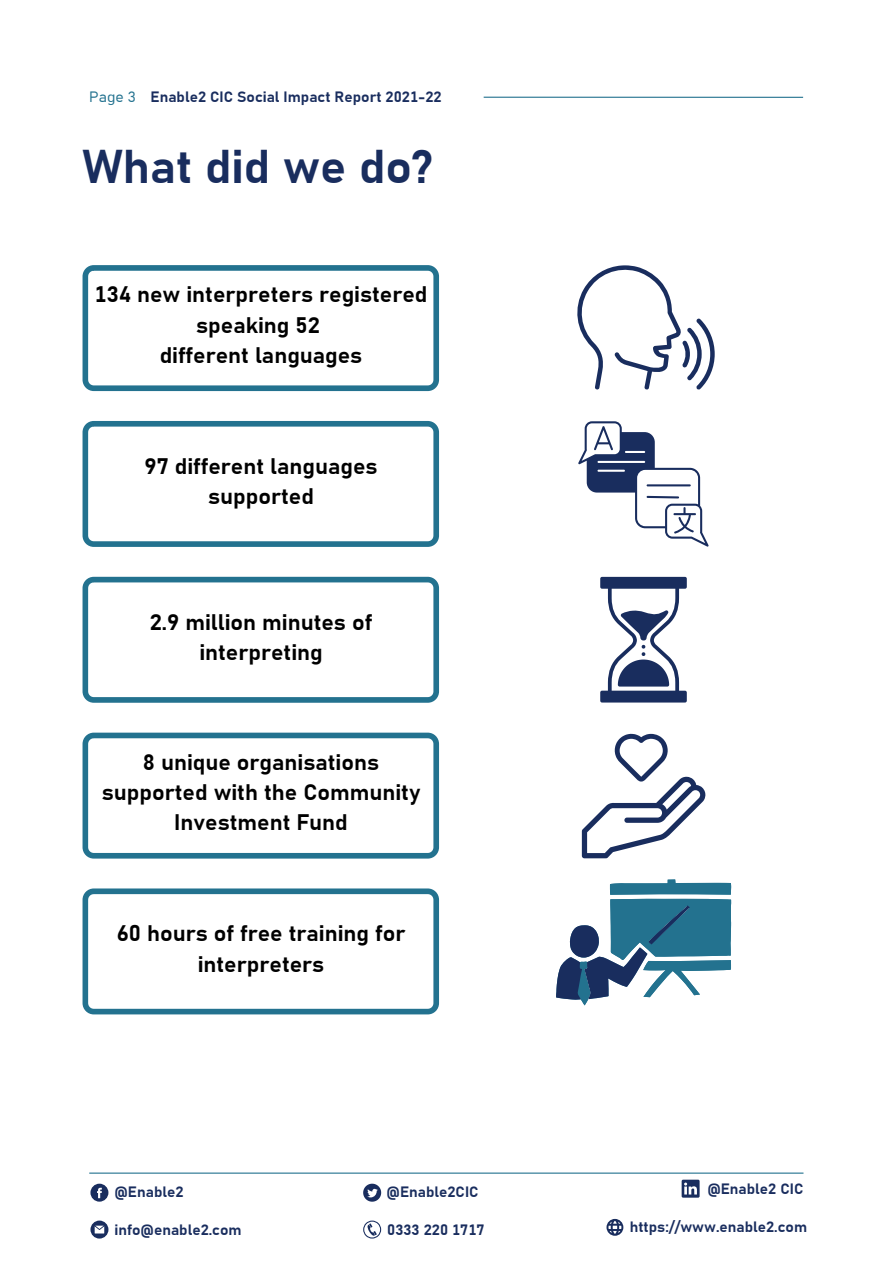
<style>
.page{position:relative;width:893px;height:1264px;background:#fff}
.page>*{position:absolute;margin:0;border:0;box-sizing:border-box;transform-origin:0 0}
.t1{font:700 47.25px "Grandview";color:#192d5e}
.t2{font:700 22.5px/30.3px "Grandview";color:#000;text-align:center}
.t3{font:700 15px "Grandview";color:#192d5e}
.t4{font:15px "Grandview";color:#23728f}
</style>
<div class="page">
<hr style="left:89px;top:1172px;width:714px;height:1px;background:#23728f">
<svg style="left:90px;top:1183px;width:18px;height:18px"></svg>
<svg style="left:363px;top:1183px;width:18px;height:18px"></svg>
<svg style="left:681px;top:1179px;width:18px;height:18px"></svg>
<svg style="left:363px;top:1220px;width:18px;height:18px"></svg>
<svg style="left:90px;top:1220px;width:18px;height:18px"></svg>
<svg style="left:606px;top:1218px;width:17px;height:17px"></svg>
<hr style="left:483px;top:97px;width:320px;height:1px;background:#23728f">
<svg style="left:82px;top:577px;width:357px;height:125px"></svg>
<svg style="left:82px;top:265px;width:357px;height:126px"></svg>
<svg style="left:82px;top:421px;width:357px;height:126px"></svg>
<svg style="left:82px;top:732px;width:357px;height:126px"></svg>
<svg style="left:82px;top:888px;width:357px;height:126px"></svg>
<svg style="left:578px;top:421px;width:130px;height:125px"></svg>
<svg style="left:600px;top:577px;width:86px;height:125px"></svg>
<svg style="left:581px;top:733px;width:124px;height:125px"></svg>
<svg style="left:556px;top:879px;width:175px;height:126px"></svg>
<svg style="left:577px;top:265px;width:137px;height:125px"></svg>
<p class="t4" style="left:89px;top:90px;width:48px">Page 3</p>
<p class="t3" style="left:150px;top:90px;width:292px">Enable2 CIC Social Impact Report 2021-22</p>
<p class="t1" style="left:82px;top:145px;width:352px">What did we do?</p>
<p class="t2" style="left:95px;top:280px;width:334px">134 new interpreters registered speaking 52</p>
<p class="t2" style="left:160px;top:341px;width:204px">different languages</p>
<p class="t2" style="left:144px;top:452px;width:234px">97 different languages supported</p>
<p class="t2" style="left:150px;top:608px;width:224px">2.9 million minutes of interpreting</p>
<p class="t2" style="left:102px;top:748px;width:320px">8 unique organisations supported with the Community<br>Investment Fund</p>
<p class="t2" style="left:117px;top:919px;width:290px">60 hours of free training for interpreters</p>
<p class="t3" style="left:114px;top:1185px;width:71px">@Enable2</p>
<p class="t3" style="left:386px;top:1184px;width:94px">@Enable2CIC</p>
<p class="t3" style="left:707px;top:1181px;width:98px">@Enable2 CIC</p>
<p class="t3" style="left:114px;top:1222px;width:129px">info@enable2.com</p>
<p class="t3" style="left:387px;top:1222px;width:99px">0333 220 1717</p>
<p class="t3" style="left:629px;top:1220px;width:179px">https://www.enable2.com</p>
</div>
